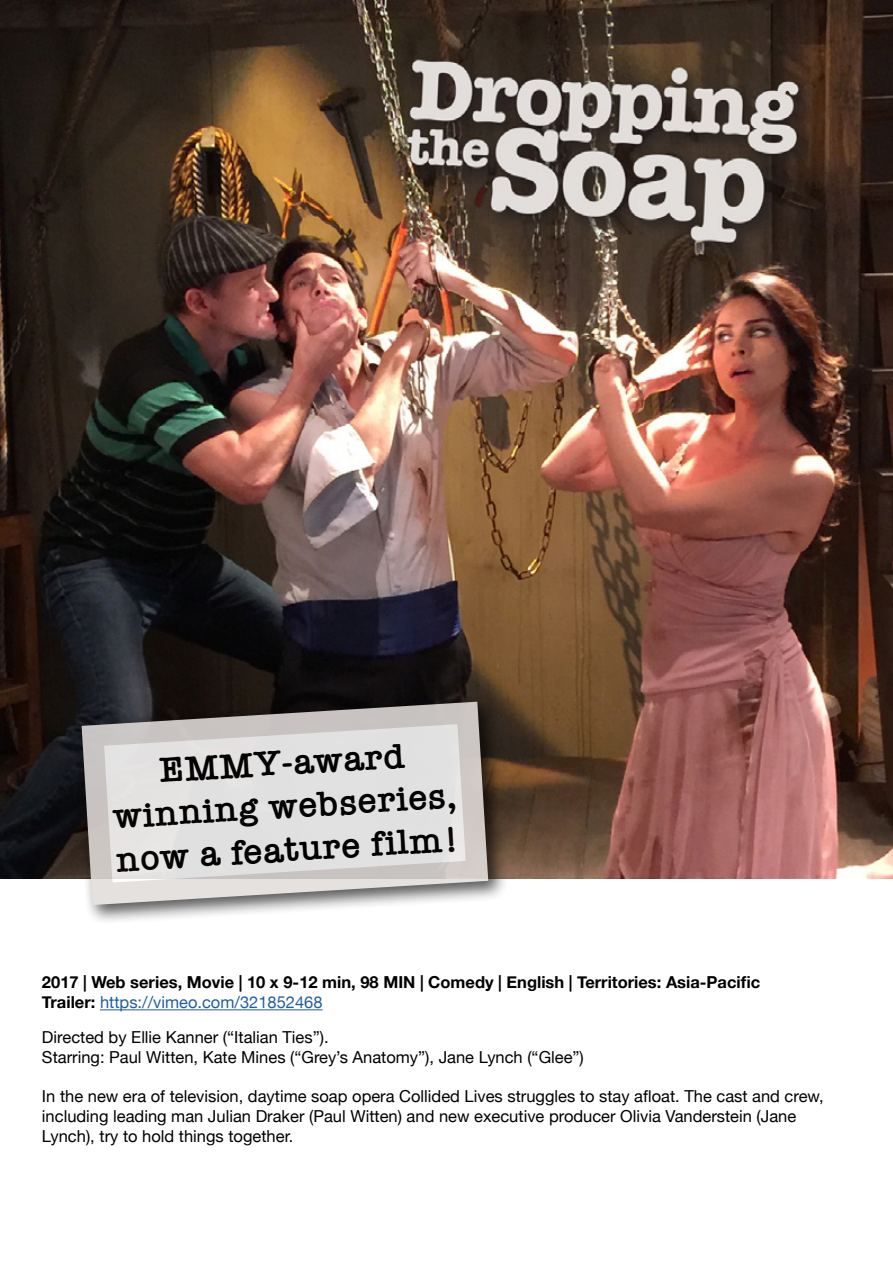
<style>
.page{position:relative;width:893px;height:1263px;background:#fff}
.page>*{position:absolute;margin:0;border:0;box-sizing:border-box;transform-origin:0 0}
.t1{font:600 36px/43.2px "American Typewriter";color:#000;text-align:center}
.t2{font:16.5px/19.8px "Helvetica Neue";color:#000}
.t3{font:700 16.5px/19.8px "Helvetica Neue";color:#000}
.s1{font-weight:400;color:#215e9e}
</style>
<div class="page">
<img style="left:0;top:0;width:893px;height:879px">
<div style="left:73px;top:694px;width:437px;height:232px;background:#000;opacity:.75"></div>
<svg style="left:70px;top:690px;width:429px;height:226px;background:#bcbab9"></svg>
<hr style="left:100px;top:1009px;width:223px;height:1px;background:#215e9e">
<h1 class="t1" style="left:109px;top:753px;width:345px;rotate:-4deg">EMMY-award winning webseries, now a feature film!</h1>
<p class="t3" style="left:42px;top:973px;width:720px">2017 | Web series, Movie | 10 x 9-12 min, 98 MIN | Comedy | English | Territories: Asia-Pacific<br>Trailer: <span class="s1">https://vimeo.com/321852468</span></p>
<p class="t2" style="left:42px;top:1028px;width:543px">Directed by Ellie Kanner (“Italian Ties”).<br>Starring: Paul Witten, Kate Mines (“Grey’s Anatomy”), Jane Lynch (“Glee”)</p>
<p class="t2" style="left:42px;top:1087px;width:783px">In the new era of television, daytime soap opera Collided Lives struggles to stay afloat. The cast and crew, including leading man Julian Draker (Paul Witten) and new executive producer Olivia Vanderstein (Jane<br>Lynch), try to hold things together.</p>
</div>
